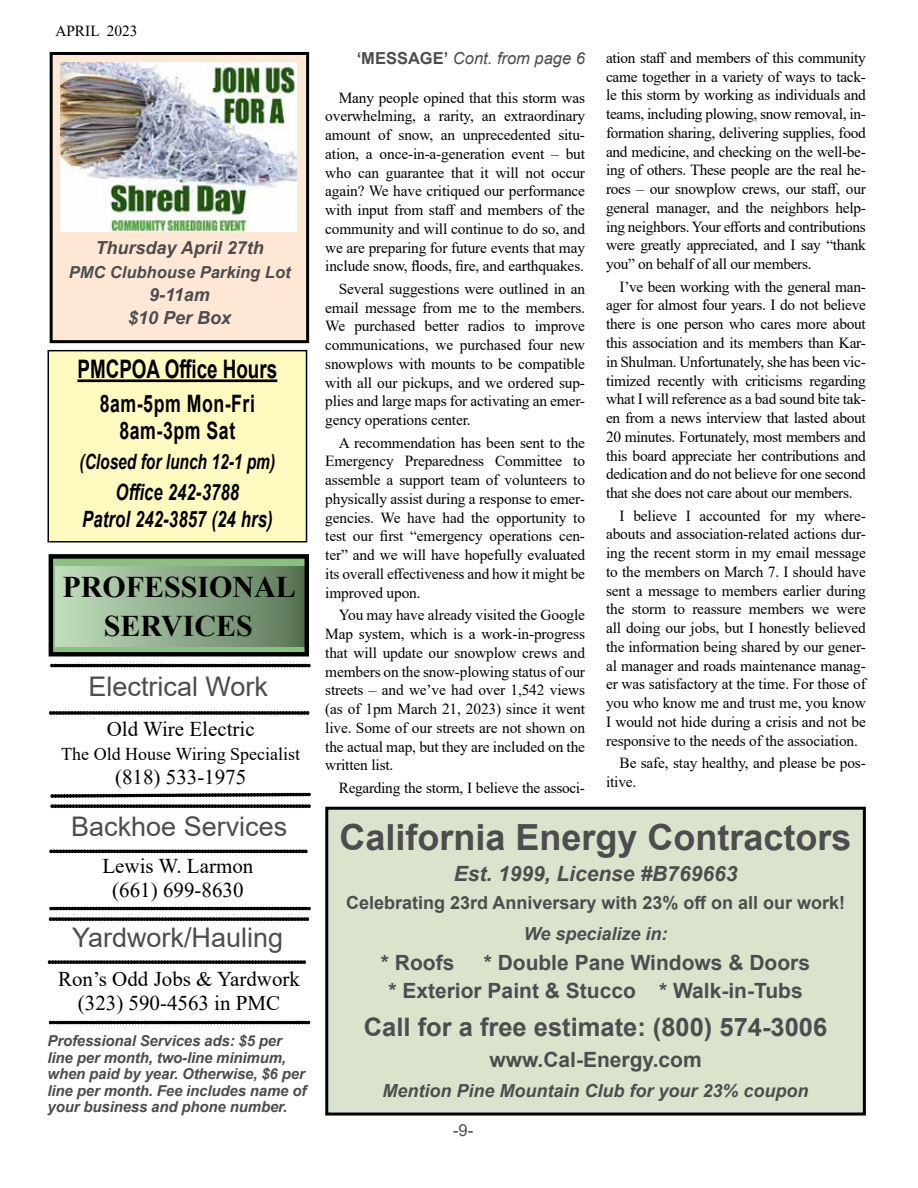
<style>
.page{position:relative;width:918px;height:1188px;background:#fff}
.page>*{position:absolute;margin:0;border:0;box-sizing:border-box;transform-origin:0 0}
.t1{font:700 36px "Arial";color:#4d4d4f}
.t2{font:700 30px/39px "Times New Roman";color:#000;text-align:center}
.t3{font:27px "Arial";color:#4d4d4f}
.t4{font:700 25.5px "Arial";color:#4d4d4f}
.t5{font:700 25.5px "Arial";color:#000;scale:.74 1}
.t6{font:700 24px/27px "Arial";letter-spacing:.03em;color:#000;text-align:center;scale:.74 1}
.t7{font:italic 700 22.5px/27px "Arial";letter-spacing:.01em;color:#000;text-align:center;scale:.74 1}
.t8{font:21px/24px "Times New Roman";color:#000;text-align:center}
.t9{font:700 21px/27.8px "Arial";color:#4d4d4f}
.t10{font:italic 700 21px "Arial";color:#4d4d4f}
.t11{font:italic 700 21px "Arial";color:#000;scale:.74 1}
.t12{font:italic 700 18px/23.2px "Arial";color:#4d4d4f;text-align:center}
.t13{font:700 18px "Arial";color:#4d4d4f}
.t14{font:18px "Times New Roman";color:#000}
.t15{font:italic 16.5px "Arial";color:#4d4d4f}
.t16{font:italic 700 16.5px "Arial";color:#4d4d4f}
.t17{font:16.5px "Arial";color:#4d4d4f}
.t18{font:15.3px/18.8px "Times New Roman";letter-spacing:-.01em;color:#000;text-align:justify}
.t19{font:italic 700 15px/16.5px "Arial";letter-spacing:-.01em;color:#4d4d4f}
.s1{font-weight:700;font-style:normal}
</style>
<div class="page">
<div style="left:51px;top:53px;width:257px;height:289px;background:#fee8d5"></div>
<div style="left:50px;top:52px;width:259px;height:291px;border:3px solid #000"></div>
<div style="left:51px;top:556px;width:256px;height:98px;background:#89c27f"></div>
<div style="left:49px;top:554px;width:260px;height:102px;border:4px solid #000"></div>
<div style="left:55px;top:566px;width:250px;height:81px;background:linear-gradient(to right,#c2e0bf,#5a7757)"></div>
<svg style="left:49px;top:1021px;width:261px;height:3px"></svg>
<svg style="left:49px;top:917px;width:260px;height:4px"></svg>
<svg style="left:48px;top:960px;width:258px;height:4px"></svg>
<svg style="left:49px;top:711px;width:260px;height:4px"></svg>
<svg style="left:50px;top:664px;width:260px;height:3px"></svg>
<svg style="left:49px;top:907px;width:262px;height:3px"></svg>
<svg style="left:50px;top:792px;width:261px;height:16px"></svg>
<svg style="left:49px;top:850px;width:258px;height:3px"></svg>
<div style="left:327px;top:808px;width:537px;height:306px;background:#dae4cd"></div>
<div style="left:325px;top:807px;width:541px;height:309px;border:3px solid #000"></div>
<div style="left:48px;top:351px;width:259px;height:191px;background:#fffac0"></div>
<div style="left:48px;top:350px;width:259px;height:193px;border:2px solid #000"></div>
<hr style="left:77px;top:379px;width:200px;height:3px;background:#000">
<img style="left:61px;top:63px;width:236px;height:169px">
<p class="t18" style="left:55px;top:21px;width:84px">APRIL 2023</p>
<p class="t12" style="left:95px;top:237px;width:170px">Thursday April 27th</p>
<p class="t16" style="left:69px;top:261px;width:223px">PMC Clubhouse Parking Lot</p>
<p class="t12" style="left:128px;top:283px;width:105px">9-11am<br>$10 Per Box</p>
<h3 class="t5" style="left:77px;top:351px;width:272px">PMCPOA Office Hours</h3>
<h3 class="t6" style="left:100px;top:390px;width:211px">8am-5pm Mon-Fri<br>8am-3pm Sat</h3>
<h3 class="t11" style="left:80px;top:448px;width:266px">(Closed for lunch 12-1 pm)</h3>
<h3 class="t7" style="left:82px;top:479px;width:259px">Office 242-3788<br>Patrol 242-3857 (24 hrs)</h3>
<h2 class="t2" style="left:62px;top:566px;width:235px">PROFESSIONAL<br>SERVICES</h2>
<h3 class="t3" style="left:89px;top:668px;width:181px">Electrical Work</h3>
<h3 class="t8" style="left:107px;top:717px;width:150px">Old Wire Electric</h3>
<p class="t14" style="left:61px;top:741px;width:240px">The Old House Wiring Specialist</p>
<h3 class="t8" style="left:115px;top:765px;width:133px">(818) 533-1975</h3>
<h3 class="t3" style="left:71px;top:808px;width:218px">Backhoe Services</h3>
<h3 class="t8" style="left:102px;top:853px;width:153px">Lewis W. Larmon (661) 699-8630</h3>
<h3 class="t3" style="left:72px;top:919px;width:213px">Yardwork/Hauling</h3>
<h3 class="t8" style="left:58px;top:966px;width:244px">Ron’s Odd Jobs &amp; Yardwork (323) 590-4563 in PMC</h3>
<p class="t19" style="left:48px;top:1033px;width:260px">Professional Services ads: $5 per line per month, two-line minimum, when paid by year. Otherwise, $6 per line per month. Fee includes name of your business and phone number.</p>
<p class="t15" style="left:357px;top:48px;width:230px"><span class="s1">‘MESSAGE’</span> Cont. from page 6</p>
<p class="t18" style="left:325px;top:88px;width:261px;text-indent:13px">Many people opined that this storm was overwhelming, a rarity, an extraordinary amount of snow, an unprecedented situ&shy;ation, a once-in-a-generation event – but who can guarantee that it will not occur again? We have critiqued our performance with input from staff and members of the community and will continue to do so, and we are preparing for future events that may include snow, floods, fire, and earthquakes.</p>
<p class="t18" style="left:325px;top:279px;width:261px;text-indent:13px">Several suggestions were outlined in an email message from me to the members.<br>We purchased better radios to improve communications, we purchased four new snowplows with mounts to be compatible with all our pickups, and we ordered sup&shy;plies and large maps for activating an emer&shy;gency operations center.</p>
<p class="t18" style="left:325px;top:433px;width:261px;text-indent:13px">A recommendation has been sent to the Emergency Preparedness Committee to assemble a support team of volunteers to physically assist during a response to emer&shy;gencies. We have had the opportunity to test our first “emergency operations cen&shy;ter” and we will have hopefully evaluated its overall effectiveness and how it might be improved upon.</p>
<p class="t18" style="left:325px;top:605px;width:261px;text-indent:13px">You may have already visited the Google Map system, which is a work-in-progress that will update our snowplow crews and members on the snow-plowing status of our streets – and we’ve had over 1,542 views (as of 1pm March 21, 2023) since it went live. Some of our streets are not shown on the actual map, but they are included on the written list.</p>
<p class="t18" style="left:339px;top:778px;width:248px">Regarding the storm, I believe the associ-</p>
<p class="t18" style="left:606px;top:48px;width:261px">ation staff and members of this community came together in a variety of ways to tack&shy;le this storm by working as individuals and teams, including plowing, snow removal, in&shy;formation sharing, delivering supplies, food and medicine, and checking on the well-be&shy;ing of others. These people are the real he&shy;roes – our snowplow crews, our staff, our general manager, and the neighbors help&shy;ing neighbors. Your efforts and contributions were greatly appreciated, and I say “thank you” on behalf of all our members.</p>
<p class="t18" style="left:606px;top:277px;width:261px;text-indent:13px">I’ve been working with the general man&shy;ager for almost four years. I do not believe there is one person who cares more about this association and its members than Kar&shy;in Shulman. Unfortunately, she has been vic&shy;timized recently with criticisms regarding what I will reference as a bad sound bite tak&shy;en from a news interview that lasted about 20 minutes. Fortunately, most members and this board appreciate her contributions and dedication and do not believe for one second that she does not care about our members.</p>
<p class="t18" style="left:606px;top:506px;width:261px;text-indent:13px">I believe I accounted for my where&shy;abouts and association-related actions dur&shy;ing the recent storm in my email message to the members on March 7. I should have sent a message to members earlier during the storm to reassure members we were all doing our jobs, but I honestly believed the information being shared by our gener&shy;al manager and roads maintenance manag&shy;er was satisfactory at the time. For those of you who know me and trust me, you know I would not hide during a crisis and not be responsive to the needs of the association.</p>
<p class="t18" style="left:606px;top:753px;width:261px;text-indent:13px">Be safe, stay healthy, and please be pos&shy;itive.</p>
<h1 class="t1" style="left:340px;top:812px;width:514px">California Energy Contractors</h1>
<h3 class="t10" style="left:454px;top:860px;width:285px">Est. 1999, License #B769663</h3>
<p class="t13" style="left:346px;top:890px;width:501px">Celebrating 23rd Anniversary with 23% off on all our work!</p>
<p class="t12" style="left:524px;top:922px;width:145px">We specialize in:</p>
<h3 class="t9" style="left:381px;top:949px;width:75px">* Roofs</h3>
<h3 class="t9" style="left:388px;top:949px;width:423px;text-indent:95px">* Double Pane Windows &amp; Doors * Exterior Paint &amp; Stucco * Walk-in-Tubs</h3>
<h3 class="t4" style="left:364px;top:1009px;width:465px">Call for a free estimate: (800) 574-3006</h3>
<h3 class="t9" style="left:489px;top:1046px;width:214px">www.Cal-Energy.com</h3>
<p class="t12" style="left:383px;top:1080px;width:428px">Mention Pine Mountain Club for your 23% coupon</p>
<p class="t17" style="left:453px;top:1119px;width:22px">-9-</p>
</div>
